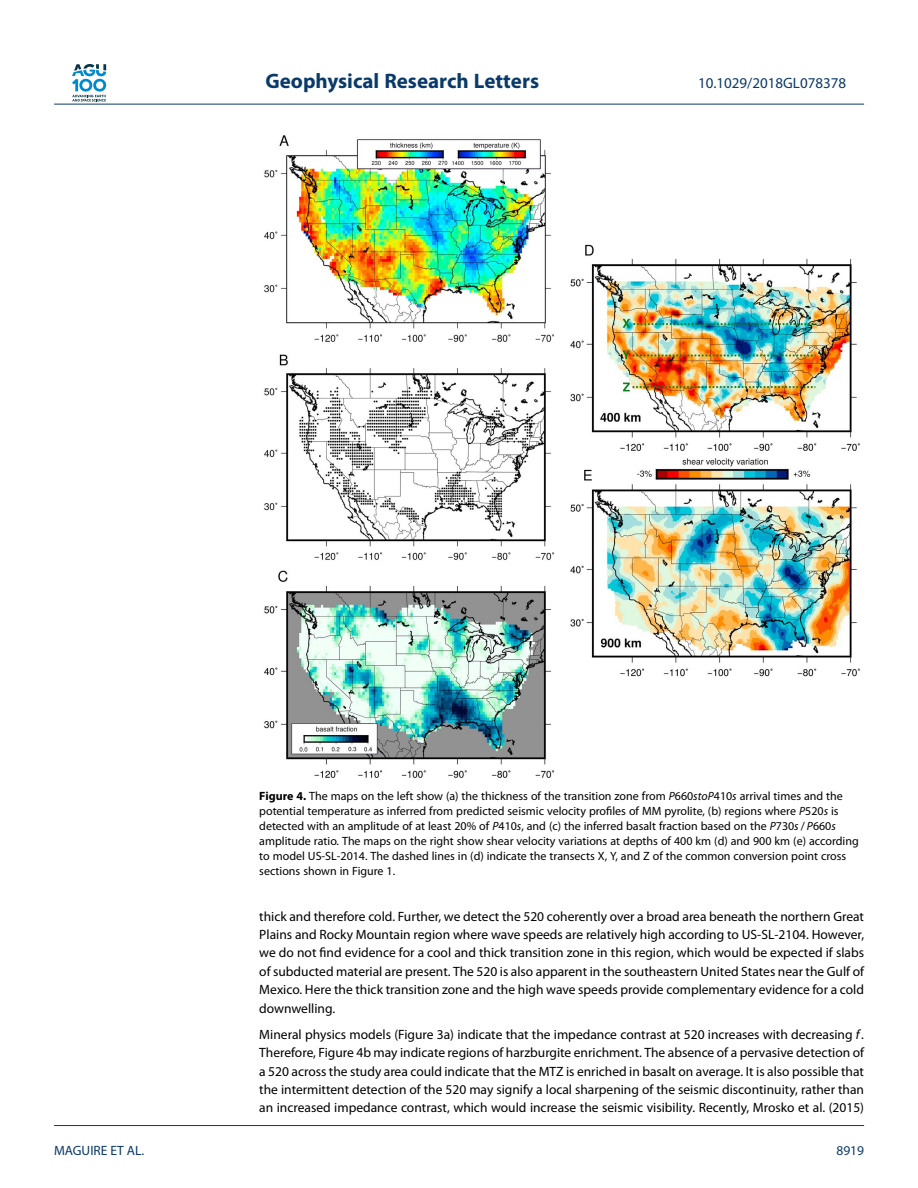
<style>
.page{position:relative;width:918px;height:1188px;background:#fff}
.page>*{position:absolute;margin:0;border:0;box-sizing:border-box;transform-origin:0 0}
.t1{font:700 21px "Myriad Pro";color:#0a3a69}
.t2{font:15px "Myriad Pro";color:#0a3a69}
.t3{font:13.5px/18.5px "Myriad Pro";color:#000;text-align:justify}
.t4{font:13.5px "Myriad Pro";color:#0a3a69}
.t5{font:12px/15px "Myriad Pro";color:#000}
.s1{font-weight:700}
.s2{font-style:italic}
</style>
<div class="page">
<svg style="left:72px;top:64px;width:34px;height:38px"></svg>
<hr style="left:54px;top:104px;width:810px;height:1px;background:#0a3a69">
<img style="left:264px;top:135px;width:596px;height:643px">
<hr style="left:54px;top:1125px;width:810px;height:1px;background:#0a3a69">
<h1 class="t1" style="left:265px;top:73px;width:275px">Geophysical Research Letters</h1>
<p class="t2" style="left:698px;top:77px;width:150px">10.1029/2018GL078378</p>
<p class="t5" style="left:259px;top:789px;width:601px"><span class="s1">Figure 4.</span> The maps on the left show (a) the thickness of the transition zone from <span class="s2">P</span>660<span class="s2">stoP</span>410<span class="s2">s</span> arrival times and the potential temperature as inferred from predicted seismic velocity profiles of MM pyrolite, (b) regions where <span class="s2">P</span>520<span class="s2">s</span> is detected with an amplitude of at least 20% of <span class="s2">P</span>410<span class="s2">s</span>, and (c) the inferred basalt fraction based on the <span class="s2">P</span>730<span class="s2">s</span> / <span class="s2">P</span>660<span class="s2">s </span>amplitude ratio. The maps on the right show shear velocity variations at depths of 400 km (d) and 900 km (e) according to model US-SL-2014. The dashed lines in (d) indicate the transects X, Y, and Z of the common conversion point cross sections shown in Figure 1.</p>
<p class="t3" style="left:259px;top:908px;width:606px">thick and therefore cold. Further, we detect the 520 coherently over a broad area beneath the northern Great Plains and Rocky Mountain region where wave speeds are relatively high according to US-SL-2104. However, we do not find evidence for a cool and thick transition zone in this region, which would be expected if slabs of subducted material are present. The 520 is also apparent in the southeastern United States near the Gulf of Mexico. Here the thick transition zone and the high wave speeds provide complementary evidence for a cold downwelling.</p>
<p class="t3" style="left:259px;top:1026px;width:606px">Mineral physics models (Figure 3a) indicate that the impedance contrast at 520 increases with decreasing <span class="s2">f</span>.<br>Therefore, Figure 4b may indicate regions of harzburgite enrichment. The absence of a pervasive detection of a 520 across the study area could indicate that the MTZ is enriched in basalt on average. It is also possible that the intermittent detection of the 520 may signify a local sharpening of the seismic discontinuity, rather than an increased impedance contrast, which would increase the seismic visibility. Recently, Mrosko et al. (2015)</p>
<p class="t4" style="left:54px;top:1145px;width:92px">MAGUIRE ET AL.</p>
<p class="t4" style="left:836px;top:1145px;width:29px">8919</p>
</div>
